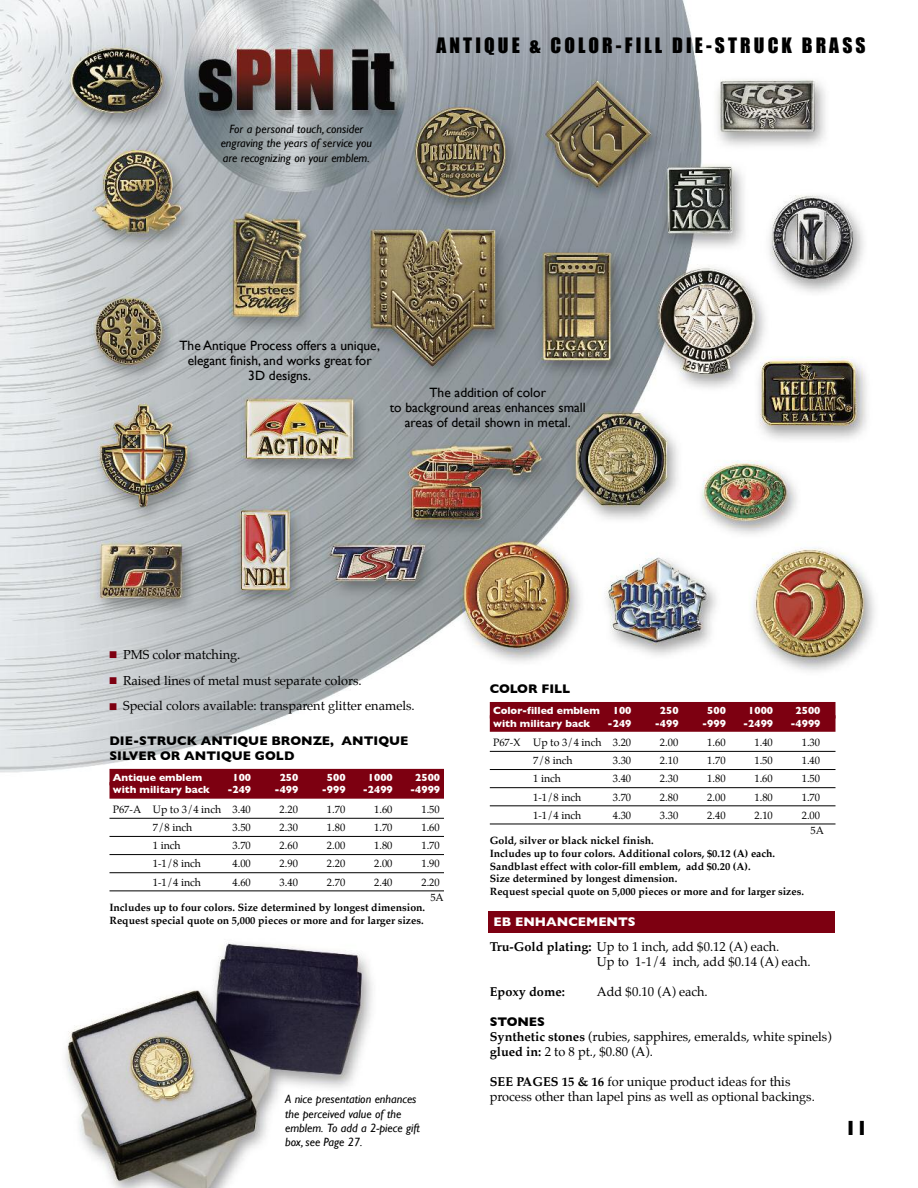
<style>
.page{position:relative;width:918px;height:1188px;background:#fff}
.page>*{position:absolute;margin:0;border:0;box-sizing:border-box;transform-origin:0 0}
.t1{font:700 21px "Gill Sans";color:#000}
.t2{font:19.5px "Impact";letter-spacing:.16em;color:#000}
.t3{font:13.5px/15px "Gill Sans";color:#000;text-align:center}
.t4{font:12.75px/15px "Palatino";color:#000}
.t5{font:700 12.75px/15px "Gill Sans";color:#000}
.t6{font:700 12.75px "Gill Sans";color:#fff}
.t7{font:700 12.75px "Palatino";color:#000}
.t8{font:italic 12px/14.4px "Gill Sans";color:#000;text-align:center}
.t9{font:700 10.5px/12.8px "Palatino";color:#000}
.t10{font:10.5px/15.8px "Palatino";color:#000}
.t11{font:700 10.5px "Gill Sans";color:#fff}
.s1{color:#7d0011}
.s2{font-weight:700}
</style>
<div class="page">
<img style="left:0;top:0;width:875px;height:1188px">
<div style="left:110px;top:769px;width:334px;height:16px;background:#7d0011"></div>
<div style="left:110px;top:782px;width:334px;height:17px;background:#7d0011"></div>
<hr style="left:110px;top:818px;width:334px;height:1px;background:#000">
<hr style="left:110px;top:836px;width:334px;height:1px;background:#000">
<hr style="left:110px;top:854px;width:334px;height:1px;background:#000">
<hr style="left:110px;top:872px;width:334px;height:1px;background:#000">
<hr style="left:110px;top:891px;width:334px;height:1px;background:#000">
<div style="left:488px;top:911px;width:346px;height:21px;background:#7d0011"></div>
<div style="left:490px;top:702px;width:346px;height:16px;background:#7d0011"></div>
<div style="left:490px;top:715px;width:346px;height:17px;background:#7d0011"></div>
<hr style="left:490px;top:751px;width:346px;height:1px;background:#000">
<hr style="left:490px;top:769px;width:346px;height:1px;background:#000">
<hr style="left:490px;top:787px;width:346px;height:1px;background:#000">
<hr style="left:490px;top:805px;width:346px;height:1px;background:#000">
<hr style="left:490px;top:824px;width:346px;height:1px;background:#000">
<p class="t8" style="left:221px;top:122px;width:153px">For a personal touch, consider engraving the years of service you are recognizing on your emblem.</p>
<h2 class="t2" style="left:437px;top:34px;width:431px">ANTIQUE &amp; COLOR-FILL DIE-STRUCK BRASS</h2>
<p class="t3" style="left:179px;top:338px;width:202px">The Antique Process offers a unique, elegant finish, and works great for<br>3D designs.</p>
<p class="t3" style="left:390px;top:385px;width:198px">The addition of color<br>to background areas enhances small areas of detail shown in metal.</p>
<p class="t4" style="left:110px;top:648px;width:132px"><span class="s1">■</span> PMS color matching.</p>
<p class="t4" style="left:110px;top:674px;width:254px"><span class="s1">■</span> Raised lines of metal must separate colors.</p>
<p class="t4" style="left:110px;top:699px;width:307px"><span class="s1">■</span> Special colors available: transparent glitter enamels.</p>
<p class="t5" style="left:110px;top:733px;width:301px">DIE-STRUCK ANTIQUE BRONZE, ANTIQUE<br>SILVER OR ANTIQUE GOLD</p>
<p class="t11" style="left:113px;top:771px;width:91px">Antique emblem</p>
<p class="t11" style="left:232px;top:771px;width:20px">100</p>
<p class="t11" style="left:280px;top:771px;width:20px">250</p>
<p class="t11" style="left:327px;top:771px;width:20px">500</p>
<p class="t11" style="left:368px;top:771px;width:26px">1000</p>
<p class="t11" style="left:415px;top:771px;width:26px">2500</p>
<p class="t11" style="left:113px;top:784px;width:99px">with military back</p>
<p class="t11" style="left:227px;top:784px;width:25px">-249</p>
<p class="t11" style="left:275px;top:784px;width:25px">-499</p>
<p class="t11" style="left:322px;top:784px;width:25px">-999</p>
<p class="t11" style="left:363px;top:784px;width:32px">-2499</p>
<p class="t11" style="left:410px;top:784px;width:32px">-4999</p>
<p class="t10" style="left:113px;top:802px;width:140px">P67-A Up to 3/4 inch 3.40</p>
<p class="t10" style="left:280px;top:802px;width:20px">2.20</p>
<p class="t10" style="left:327px;top:802px;width:20px">1.70</p>
<p class="t10" style="left:374px;top:802px;width:20px">1.60</p>
<p class="t10" style="left:421px;top:802px;width:20px">1.50</p>
<p class="t10" style="left:153px;top:820px;width:41px">7/8 inch</p>
<p class="t10" style="left:233px;top:820px;width:20px">3.50</p>
<p class="t10" style="left:280px;top:820px;width:20px">2.30</p>
<p class="t10" style="left:327px;top:820px;width:20px">1.80</p>
<p class="t10" style="left:374px;top:820px;width:20px">1.70</p>
<p class="t10" style="left:421px;top:820px;width:20px">1.60</p>
<p class="t10" style="left:153px;top:839px;width:29px">1 inch</p>
<p class="t10" style="left:232px;top:839px;width:20px">3.70</p>
<p class="t10" style="left:280px;top:839px;width:20px">2.60</p>
<p class="t10" style="left:327px;top:839px;width:20px">2.00</p>
<p class="t10" style="left:374px;top:839px;width:20px">1.80</p>
<p class="t10" style="left:421px;top:839px;width:20px">1.70</p>
<p class="t10" style="left:153px;top:857px;width:50px">1-1/8 inch</p>
<p class="t10" style="left:233px;top:857px;width:20px">4.00</p>
<p class="t10" style="left:280px;top:857px;width:20px">2.90</p>
<p class="t10" style="left:327px;top:857px;width:20px">2.20</p>
<p class="t10" style="left:374px;top:857px;width:20px">2.00</p>
<p class="t10" style="left:421px;top:857px;width:20px">1.90</p>
<p class="t10" style="left:153px;top:875px;width:50px">1-1/4 inch</p>
<p class="t10" style="left:233px;top:875px;width:20px">4.60</p>
<p class="t10" style="left:280px;top:875px;width:20px">3.40</p>
<p class="t10" style="left:327px;top:875px;width:20px">2.70</p>
<p class="t10" style="left:374px;top:875px;width:20px">2.40</p>
<p class="t10" style="left:430px;top:875px;width:15px;text-indent:-9px">2.20<br>5A</p>
<p class="t9" style="left:109px;top:902px;width:317px">Includes up to four colors. Size determined by longest dimension.<br>Request special quote on 5,000 pieces or more and for larger sizes.</p>
<p class="t8" style="left:285px;top:1092px;width:136px;text-align:left">A nice presentation enhances the perceived value of the emblem. To add a 2-piece gift box, see Page 27.</p>
<p class="t5" style="left:490px;top:681px;width:82px">COLOR FILL</p>
<p class="t11" style="left:493px;top:704px;width:140px">Color-filled emblem 100</p>
<p class="t11" style="left:660px;top:704px;width:20px">250</p>
<p class="t11" style="left:707px;top:704px;width:20px">500</p>
<p class="t11" style="left:748px;top:704px;width:26px">1000</p>
<p class="t11" style="left:796px;top:704px;width:26px">2500</p>
<p class="t11" style="left:493px;top:717px;width:99px">with military back</p>
<p class="t11" style="left:608px;top:717px;width:25px">-249</p>
<p class="t11" style="left:655px;top:717px;width:25px">-499</p>
<p class="t11" style="left:702px;top:717px;width:25px">-999</p>
<p class="t11" style="left:743px;top:717px;width:32px">-2499</p>
<p class="t11" style="left:790px;top:717px;width:32px">-4999</p>
<p class="t10" style="left:493px;top:735px;width:140px">P67-X Up to 3/4 inch 3.20</p>
<p class="t10" style="left:660px;top:735px;width:20px">2.00</p>
<p class="t10" style="left:707px;top:735px;width:20px">1.60</p>
<p class="t10" style="left:754px;top:735px;width:20px">1.40</p>
<p class="t10" style="left:802px;top:735px;width:20px">1.30</p>
<p class="t10" style="left:533px;top:754px;width:41px">7/8 inch</p>
<p class="t10" style="left:613px;top:754px;width:20px">3.30</p>
<p class="t10" style="left:660px;top:754px;width:20px">2.10</p>
<p class="t10" style="left:707px;top:754px;width:20px">1.70</p>
<p class="t10" style="left:754px;top:754px;width:20px">1.50</p>
<p class="t10" style="left:802px;top:754px;width:20px">1.40</p>
<p class="t10" style="left:533px;top:772px;width:29px">1 inch</p>
<p class="t10" style="left:613px;top:772px;width:20px">3.40</p>
<p class="t10" style="left:660px;top:772px;width:20px">2.30</p>
<p class="t10" style="left:707px;top:772px;width:20px">1.80</p>
<p class="t10" style="left:754px;top:772px;width:20px">1.60</p>
<p class="t10" style="left:802px;top:772px;width:20px">1.50</p>
<p class="t10" style="left:533px;top:790px;width:50px">1-1/8 inch</p>
<p class="t10" style="left:613px;top:790px;width:20px">3.70</p>
<p class="t10" style="left:660px;top:790px;width:20px">2.80</p>
<p class="t10" style="left:707px;top:790px;width:20px">2.00</p>
<p class="t10" style="left:754px;top:790px;width:20px">1.80</p>
<p class="t10" style="left:802px;top:790px;width:20px">1.70</p>
<p class="t10" style="left:533px;top:808px;width:50px">1-1/4 inch</p>
<p class="t10" style="left:613px;top:808px;width:20px">4.30</p>
<p class="t10" style="left:660px;top:808px;width:20px">3.30</p>
<p class="t10" style="left:707px;top:808px;width:20px">2.40</p>
<p class="t10" style="left:754px;top:808px;width:20px">2.10</p>
<p class="t10" style="left:811px;top:808px;width:15px;text-indent:-9px">2.00<br>5A</p>
<p class="t9" style="left:490px;top:835px;width:316px">Gold, silver or black nickel finish.<br>Includes up to four colors. Additional colors, $0.12 (A) each.<br>Sandblast effect with color-fill emblem, add $0.20 (A).<br>Size determined by longest dimension.<br>Request special quote on 5,000 pieces or more and for larger sizes.</p>
<p class="t6" style="left:494px;top:914px;width:144px">EB ENHANCEMENTS</p>
<p class="t4" style="left:597px;top:940px;width:215px;text-indent:-107px"><span class="s2">Tru-Gold plating:</span> Up to 1 inch, add $0.12 (A) each.<br>Up to 1-1/4 inch, add $0.14 (A) each.</p>
<p class="t7" style="left:490px;top:986px;width:77px">Epoxy dome:</p>
<p class="t4" style="left:597px;top:985px;width:112px">Add $0.10 (A) each.</p>
<p class="t5" style="left:490px;top:1014px;width:57px">STONES</p>
<p class="t4" style="left:490px;top:1030px;width:343px"><span class="s2">Synthetic stones</span> (rubies, sapphires, emeralds, white spinels) <span class="s2">glued in:</span> 2 to 8 pt., $0.80 (A).</p>
<p class="t4" style="left:490px;top:1075px;width:327px"><span class="s2">SEE PAGES 15 &amp; 16</span> for unique product ideas for this process other than lapel pins as well as optional backings.</p>
<h1 class="t1" style="left:844px;top:1115px;width:25px">11</h1>
</div>
